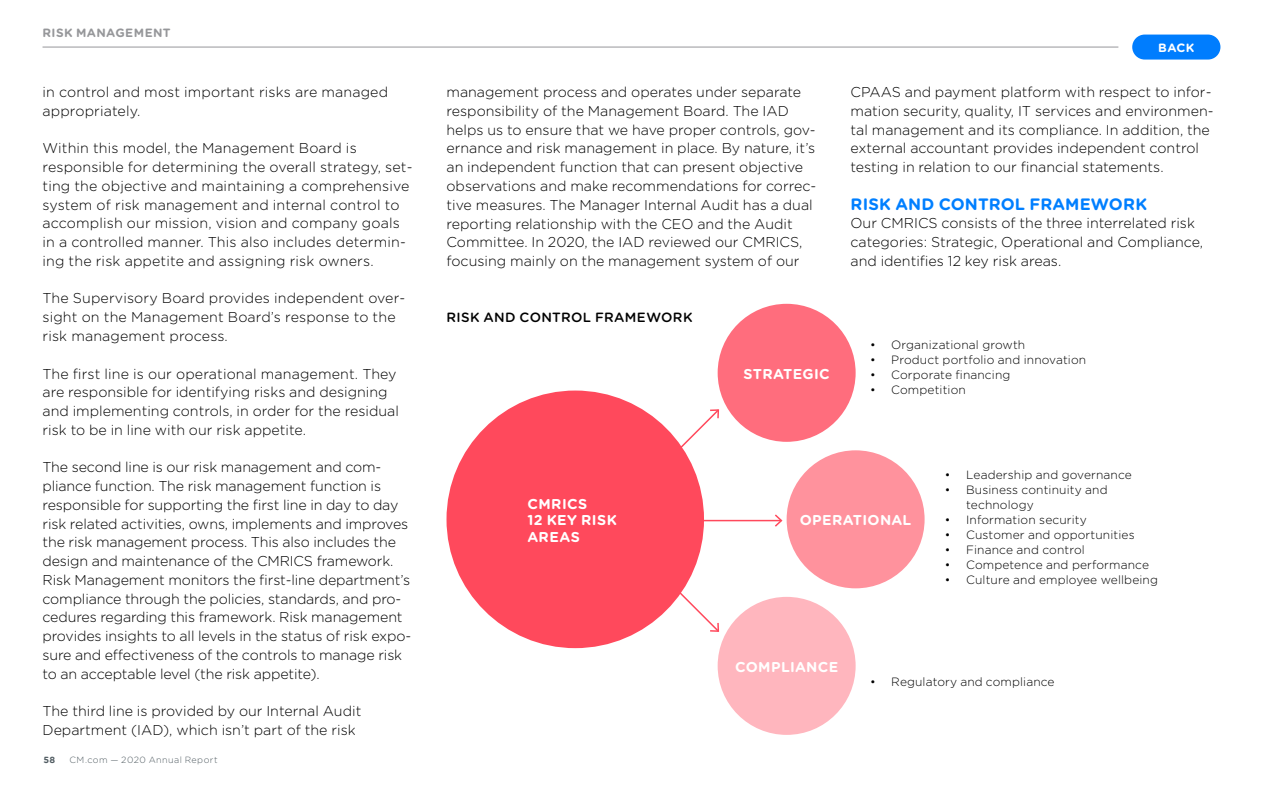
<style>
.page{position:relative;width:1263px;height:787px;background:#fff}
.page>*{position:absolute;margin:0;border:0;box-sizing:border-box;transform-origin:0 0}
.t1{font:700 16.5px "Gotham Rounded";letter-spacing:.01em;color:#007fff}
.t2{font:300 14.25px/18.8px "Gotham Rounded";color:#000}
.t3{font:700 14.25px/16.5px "Gotham Rounded";letter-spacing:.025em;color:#fff}
.t4{font:500 13.35px "Gotham Rounded";letter-spacing:.03em;color:#000}
.t5{font:300 12px/15px "Gotham Rounded";letter-spacing:.01em;color:#000}
.t6{font:700 12px "Gotham Rounded";letter-spacing:.035em;color:#96979a}
.t7{font:700 12px "Gotham Rounded";color:#fff}
.t8{font:300 9px "Gotham Rounded";letter-spacing:.05em;color:#525d63}
</style>
<div class="page">
<div style="left:718px;top:304px;width:138px;height:138px;background:#ff6d7d;border-radius:50%"></div>
<div style="left:787px;top:450px;width:137px;height:138px;background:#ff929d;border-radius:50%"></div>
<div style="left:718px;top:597px;width:138px;height:138px;background:#ffb6be;border-radius:50%"></div>
<div style="left:446px;top:390px;width:258px;height:258px;background:#ff495c;border-radius:50%"></div>
<svg style="left:642px;top:409px;width:78px;height:77px"></svg>
<svg style="left:642px;top:555px;width:78px;height:77px"></svg>
<hr style="left:677px;top:520px;width:104px;height:1px;background:#ff495c">
<svg style="left:773px;top:514px;width:10px;height:13px"></svg>
<hr style="left:43px;top:47px;width:1075px;height:1px;background:#96979a">
<div style="left:1132px;top:35px;width:88px;height:25px;background:#007dfe;border-radius:12px"></div>
<p class="t6" style="left:43px;top:24px;width:130px">RISK MANAGEMENT</p>
<p class="t2" style="left:43px;top:82px;width:347px">in control and most important risks are managed appropriately.</p>
<p class="t2" style="left:43px;top:138px;width:371px">Within this model, the Management Board is responsible for determining the overall strategy, set&shy;ting the objective and maintaining a comprehensive system of risk management and internal control to accomplish our mission, vision and company goals in a controlled manner. This also includes determin&shy;ing the risk appetite and assigning risk owners.</p>
<p class="t2" style="left:43px;top:288px;width:364px">The Supervisory Board provides independent over&shy;sight on the Management Board’s response to the risk management process.</p>
<p class="t2" style="left:43px;top:363px;width:358px">The first line is our operational management. They are responsible for identifying risks and designing and implementing controls, in order for the residual risk to be in line with our risk appetite.</p>
<p class="t2" style="left:43px;top:457px;width:370px">The second line is our risk management and com&shy;pliance function. The risk management function is responsible for supporting the first line in day to day risk related activities, owns, implements and improves the risk management process. This also includes the design and maintenance of the CMRICS framework.<br>Risk Management monitors the first-line department’s compliance through the policies, standards, and pro&shy;cedures regarding this framework. Risk management provides insights to all levels in the status of risk expo&shy;sure and effectiveness of the controls to manage risk to an acceptable level (the risk appetite).</p>
<p class="t2" style="left:43px;top:701px;width:320px">The third line is provided by our Internal Audit<br>Department (IAD), which isn’t part of the risk</p>
<p class="t8" style="left:69px;top:754px;width:150px">CM.com — 2020 Annual Report</p>
<p class="t7" style="left:1158px;top:39px;width:38px">BACK</p>
<p class="t2" style="left:446px;top:82px;width:371px">management process and operates under separate responsibility of the Management Board. The IAD helps us to ensure that we have proper controls, gov&shy;ernance and risk management in place. By nature, it’s an independent function that can present objective observations and make recommendations for correc&shy;tive measures. The Manager Internal Audit has a dual reporting relationship with the CEO and the Audit Committee. In 2020, the IAD reviewed our CMRICS, focusing mainly on the management system of our</p>
<p class="t2" style="left:850px;top:82px;width:365px">CPAAS and payment platform with respect to infor&shy;mation security, quality, IT services and environmen&shy;tal management and its compliance. In addition, the external accountant provides independent control testing in relation to our financial statements.</p>
<p class="t1" style="left:850px;top:192px;width:298px">RISK AND CONTROL FRAMEWORK</p>
<p class="t2" style="left:850px;top:213px;width:354px">Our CMRICS consists of the three interrelated risk categories: Strategic, Operational and Compliance, and identifies 12 key risk areas.</p>
<p class="t4" style="left:446px;top:308px;width:248px">RISK AND CONTROL FRAMEWORK</p>
<p class="t3" style="left:527px;top:494px;width:91px">CMRICS<br>12 KEY RISK<br>AREAS</p>
<p class="t3" style="left:743px;top:364px;width:88px">STRATEGIC</p>
<p class="t5" style="left:870px;top:336px;width:157px">• Organizational growth</p>
<p class="t5" style="left:870px;top:351px;width:218px">• Product portfolio and innovation</p>
<p class="t5" style="left:870px;top:366px;width:142px">• Corporate financing</p>
<p class="t5" style="left:870px;top:381px;width:97px">• Competition</p>
<p class="t3" style="left:800px;top:511px;width:113px">OPERATIONAL</p>
<p class="t3" style="left:735px;top:657px;width:105px">COMPLIANCE</p>
<p class="t5" style="left:945px;top:467px;width:188px">• Leadership and governance</p>
<p class="t5" style="left:966px;top:482px;width:143px;text-indent:-21px">• Business continuity and technology</p>
<p class="t5" style="left:945px;top:512px;width:144px">• Information security</p>
<p class="t5" style="left:945px;top:527px;width:191px">• Customer and opportunities</p>
<p class="t5" style="left:945px;top:542px;width:141px">• Finance and control</p>
<p class="t5" style="left:945px;top:557px;width:206px">• Competence and performance</p>
<p class="t5" style="left:945px;top:572px;width:215px">• Culture and employee wellbeing</p>
<p class="t5" style="left:870px;top:674px;width:186px">• Regulatory and compliance</p>
</div>
